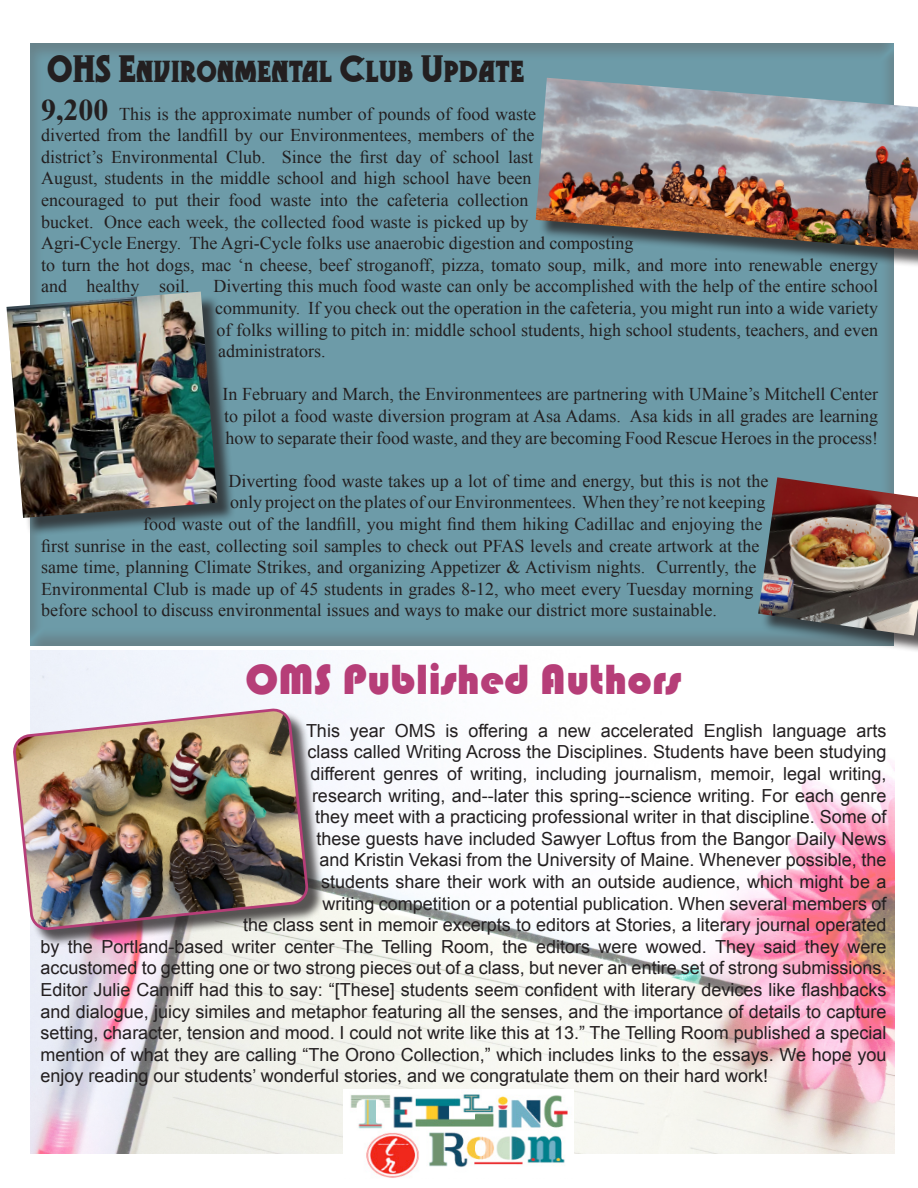
<style>
.page{position:relative;width:918px;height:1188px;background:#fff}
.page>*{position:absolute;margin:0;border:0;box-sizing:border-box;transform-origin:0 0}
.t1{font:43.5px "Bauhaus 93";color:#b63e78}
.t2{font:33px "Gramophone NF";color:#231f20}
.t3{font:18px/21.6px "Times New Roman";color:#231f20;text-align:justify}
.t4{font:18px "Arial";color:#231f20}
.s1{font-weight:700;font-size:30px}
</style>
<div class="page">
<img style="left:30px;top:650px;width:864px;height:503px">
<div style="left:30px;top:42px;width:866px;height:604px;background:#6d9ba8"></div>
<div style="left:538px;top:81px;width:380px;height:187px;background:#231f20;opacity:.75"></div>
<img style="left:536px;top:78px;width:382px;height:172px">
<div style="left:9px;top:294px;width:227px;height:242px;background:#231f20;opacity:.75"></div>
<img style="left:6px;top:292px;width:211px;height:226px">
<div style="left:761px;top:480px;width:157px;height:173px;background:#231f20;opacity:.75"></div>
<img style="left:758px;top:477px;width:160px;height:159px">
<div style="left:16px;top:711px;width:309px;height:236px;background:#231f20;opacity:.75"></div>
<img style="left:14px;top:709px;width:294px;height:221px">
<img style="left:343px;top:1089px;width:230px;height:89px">
<p class="t2" style="left:47px;top:47px;width:479px">OHS Environmental Club Update</p>
<p class="t3" style="left:41px;top:103px;width:839px;text-align:left"><span class="s1">9,200</span> This is the approximate number of pounds of food waste<br>diverted from the landfill by our Environmentees, members of the<br>district’s Environmental Club. Since the first day of school last<br>August, students in the middle school and high school have been<br>encouraged to put their food waste into the cafeteria collection<br>bucket. Once each week, the collected food waste is picked up by<br>Agri-Cycle Energy. The Agri-Cycle folks use anaerobic digestion and composting<br>to turn the hot dogs, mac ‘n cheese, beef stroganoff, pizza, tomato soup, milk, and more into renewable energy and healthy soil.</p>
<p class="t3" style="left:214px;top:275px;width:666px">Diverting this much food waste can only be accomplished with the help of the entire school community. If you check out the operation in the cafeteria, you might run into a wide variety of folks willing to pitch in: middle school students, high school students, teachers, and even administrators.</p>
<p class="t3" style="left:223px;top:383px;width:657px">In February and March, the Environmentees are partnering with UMaine’s Mitchell Center to pilot a food waste diversion program at Asa Adams. Asa kids in all grades are learning how to separate their food waste, and they are becoming Food Rescue Heroes in the process!</p>
<p class="t3" style="left:229px;top:470px;width:542px">Diverting food waste takes up a lot of time and energy, but this is not the</p>
<p class="t3" style="left:230px;top:491px;width:537px">only project on the plates of our Environmentees. When they’re not keeping</p>
<p class="t3" style="left:143px;top:513px;width:621px">food waste out of the landfill, you might find them hiking Cadillac and enjoying the</p>
<p class="t3" style="left:41px;top:535px;width:720px">first sunrise in the east, collecting soil samples to check out PFAS levels and create artwork at the</p>
<p class="t3" style="left:41px;top:556px;width:717px">same time, planning Climate Strikes, and organizing Appetizer &amp; Activism nights. Currently, the</p>
<p class="t3" style="left:41px;top:578px;width:714px">Environmental Club is made up of 45 students in grades 8-12, who meet every Tuesday morning</p>
<p class="t3" style="left:41px;top:599px;width:677px">before school to discuss environmental issues and ways to make our district more sustainable.</p>
<p class="t1" style="left:246px;top:654px;width:437px">OMS Published Authors</p>
<p class="t4" style="left:306px;top:719px;width:582px">This year OMS is offering a new accelerated English language arts</p>
<p class="t4" style="left:308px;top:740px;width:580px">class called Writing Across the Disciplines. Students have been studying</p>
<p class="t4" style="left:310px;top:762px;width:577px">different genres of writing, including journalism, memoir, legal writing,</p>
<p class="t4" style="left:312px;top:783px;width:576px">research writing, and--later this spring--science writing. For each genre</p>
<p class="t4" style="left:315px;top:805px;width:573px">they meet with a practicing professional writer in that discipline. Some of</p>
<p class="t4" style="left:316px;top:827px;width:572px">these guests have included Sawyer Loftus from the Bangor Daily News</p>
<p class="t4" style="left:320px;top:848px;width:568px">and Kristin Vekasi from the University of Maine. Whenever possible, the</p>
<p class="t4" style="left:321px;top:870px;width:567px">students share their work with an outside audience, which might be a</p>
<p class="t4" style="left:322px;top:891px;width:565px">writing competition or a potential publication. When several members of</p>
<p class="t4" style="left:243px;top:913px;width:645px">the class sent in memoir excerpts to editors at Stories, a literary journal operated</p>
<p class="t4" style="left:40px;top:935px;width:847px">by the Portland-based writer center The Telling Room, the editors were wowed. They said they were</p>
<p class="t4" style="left:40px;top:956px;width:848px">accustomed to getting one or two strong pieces out of a class, but never an entire set of strong submissions.</p>
<p class="t4" style="left:40px;top:978px;width:847px">Editor Julie Canniff had this to say: “[These] students seem confident with literary devices like flashbacks</p>
<p class="t4" style="left:40px;top:999px;width:847px">and dialogue, juicy similes and metaphor featuring all the senses, and the importance of details to capture</p>
<p class="t4" style="left:40px;top:1021px;width:847px">setting, character, tension and mood. I could not write like this at 13.” The Telling Room published a special</p>
<p class="t4" style="left:40px;top:1043px;width:848px">mention of what they are calling “The Orono Collection,” which includes links to the essays. We hope you</p>
<p class="t4" style="left:40px;top:1064px;width:729px">enjoy reading our students’ wonderful stories, and we congratulate them on their hard work!</p>
</div>
